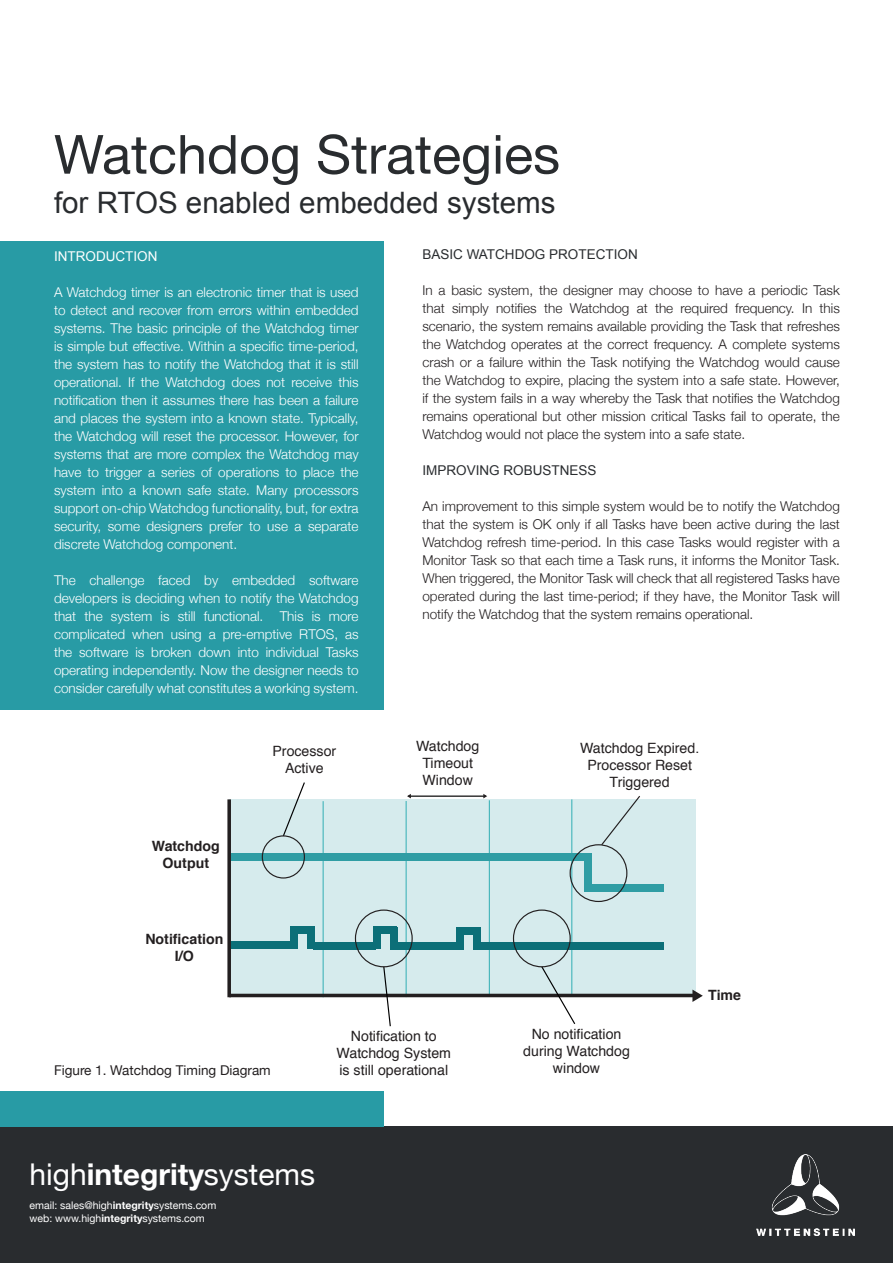
<style>
.page{position:relative;width:893px;height:1263px;background:#fff}
.page>*{position:absolute;margin:0;border:0;box-sizing:border-box;transform-origin:0 0}
.t1{font:54px "Helvetica Neue";color:#292c2f}
.t2{font:30px "Helvetica Neue";color:#fff}
.t3{font:29.55px "Arial";color:#292c2f}
.t4{font:14.1px/17px "Helvetica";color:#231f20;text-align:center}
.t5{font:700 14.1px/17px "Helvetica";color:#231f20;text-align:center}
.t6{font:300 13.5px/18px "Helvetica Neue";color:#fff;text-align:justify}
.t7{font:300 13.5px/18px "Helvetica Neue";color:#231f20;text-align:justify}
.t8{font:13.5px "Arial";color:#292c2f}
.t9{font:13.5px "Helvetica Neue";color:#231f20}
.t10{font:13.5px "Arial";color:#fff}
.t11{font:10.5px "Helvetica Neue";color:#fff}
.s1{font-weight:700}
</style>
<div class="page">
<div style="left:0;top:1127px;width:893px;height:136px;background:#292c2f"></div>
<div style="left:0;top:241px;width:384px;height:886px;background:#289ba5"></div>
<img style="left:757px;top:1154px;width:98px;height:81px">
<div style="left:0;top:711px;width:883px;height:380px;background:#fff"></div>
<div style="left:229px;top:799px;width:467px;height:196px;background:#d6ebed"></div>
<hr style="left:406px;top:801px;width:1px;height:196px;background:#49b7bc">
<hr style="left:571px;top:799px;width:1px;height:196px;background:#49b7bc">
<hr style="left:489px;top:800px;width:1px;height:196px;background:#49b7bc">
<hr style="left:323px;top:801px;width:1px;height:196px;background:#49b7bc">
<hr style="left:229px;top:994px;width:467px;height:3px;background:#231f20">
<svg style="left:227px;top:799px;width:4px;height:198px"></svg>
<svg style="left:283px;top:782px;width:22px;height:55px"></svg>
<svg style="left:382px;top:966px;width:10px;height:61px"></svg>
<hr style="left:408px;top:795px;width:78px;height:2px;background:#000001">
<svg style="left:540px;top:965px;width:36px;height:59px"></svg>
<svg style="left:692px;top:989px;width:11px;height:13px"></svg>
<svg style="left:483px;top:794px;width:4px;height:4px"></svg>
<svg style="left:407px;top:794px;width:4px;height:4px"></svg>
<div style="left:231px;top:853px;width:355px;height:7px;background:#2f9da4"></div>
<div style="left:585px;top:853px;width:7px;height:35px;background:#2f9da4"></div>
<div style="left:585px;top:884px;width:79px;height:7px;background:#2f9da4"></div>
<div style="left:231px;top:942px;width:63px;height:7px;background:#0c6f78"></div>
<div style="left:291px;top:926px;width:7px;height:23px;background:#0c6f78"></div>
<div style="left:307px;top:926px;width:7px;height:23px;background:#0c6f78"></div>
<div style="left:297px;top:926px;width:17px;height:7px;background:#0c6f78"></div>
<div style="left:313px;top:942px;width:63px;height:7px;background:#0c6f78"></div>
<div style="left:374px;top:926px;width:7px;height:23px;background:#0c6f78"></div>
<div style="left:390px;top:927px;width:7px;height:23px;background:#0c6f78"></div>
<div style="left:380px;top:926px;width:17px;height:7px;background:#0c6f78"></div>
<div style="left:397px;top:943px;width:63px;height:7px;background:#0c6f78"></div>
<div style="left:456px;top:927px;width:8px;height:23px;background:#0c6f78"></div>
<div style="left:473px;top:927px;width:7px;height:23px;background:#0c6f78"></div>
<div style="left:464px;top:927px;width:16px;height:7px;background:#0c6f78"></div>
<div style="left:480px;top:943px;width:184px;height:7px;background:#0c6f78"></div>
<div style="left:355px;top:909px;width:58px;height:58px;border:1px solid #231f20;border-radius:50%"></div>
<div style="left:262px;top:835px;width:43px;height:43px;border:1px solid #231f20;border-radius:50%"></div>
<div style="left:513px;top:909px;width:58px;height:58px;border:1px solid #231f20;border-radius:50%"></div>
<div style="left:570px;top:844px;width:57px;height:58px;border:1px solid #231f20;border-radius:50%"></div>
<svg style="left:600px;top:796px;width:40px;height:50px"></svg>
<p class="t1" style="left:54px;top:115px;width:508px">Watchdog Strategies</p>
<p class="t3" style="left:54px;top:183px;width:503px">for RTOS enabled embedded systems</p>
<p class="t10" style="left:54px;top:248px;width:105px">INTRODUCTION</p>
<p class="t6" style="left:54px;top:283px;width:306px">A Watchdog timer is an electronic timer that is used to detect and recover from errors within embedded systems. The basic principle of the Watchdog timer is simple but effective. Within a specific time-period, the system has to notify the Watchdog that it is still operational. If the Watchdog does not receive this notification then it assumes there has been a failure and places the system into a known state. Typically, the Watchdog will reset the processor. However, for systems that are more complex the Watchdog may have to trigger a series of operations to place the system into a known safe state. Many processors support on-chip Watchdog functionality, but, for extra security, some designers prefer to use a separate discrete Watchdog component.</p>
<p class="t6" style="left:54px;top:571px;width:306px">The challenge faced by embedded software developers is deciding when to notify the Watchdog that the system is still functional. This is more complicated when using a pre-emptive RTOS, as the software is broken down into individual Tasks operating independently. Now the designer needs to consider carefully what constitutes a working system.</p>
<p class="t8" style="left:422px;top:246px;width:217px">BASIC WATCHDOG PROTECTION</p>
<p class="t7" style="left:422px;top:281px;width:419px">In a basic system, the designer may choose to have a periodic Task that simply notifies the Watchdog at the required frequency. In this scenario, the system remains available providing the Task that refreshes the Watchdog operates at the correct frequency. A complete systems crash or a failure within the Task notifying the Watchdog would cause the Watchdog to expire, placing the system into a safe state. However, if the system fails in a way whereby the Task that notifies the Watchdog remains operational but other mission critical Tasks fail to operate, the Watchdog would not place the system into a safe state.</p>
<p class="t8" style="left:422px;top:462px;width:176px">IMPROVING ROBUSTNESS</p>
<p class="t7" style="left:422px;top:497px;width:419px">An improvement to this simple system would be to notify the Watchdog that the system is OK only if all Tasks have been active during the last Watchdog refresh time-period. In this case Tasks would register with a Monitor Task so that each time a Task runs, it informs the Monitor Task.<br>When triggered, the Monitor Task will check that all registered Tasks have operated during the last time-period; if they have, the Monitor Task will notify the Watchdog that the system remains operational.</p>
<p class="t5" style="left:152px;top:838px;width:69px">Watchdog<br>Output</p>
<p class="t4" style="left:272px;top:742px;width:65px">Processor<br>Active</p>
<p class="t4" style="left:416px;top:738px;width:65px">Watchdog<br>Timeout<br>Window</p>
<p class="t4" style="left:580px;top:740px;width:121px">Watchdog Expired.<br>Processor Reset<br>Triggered</p>
<p class="t5" style="left:145px;top:931px;width:79px">Notification<br>I/O</p>
<p class="t9" style="left:54px;top:1060px;width:218px">Figure 1. Watchdog Timing Diagram</p>
<p class="t4" style="left:337px;top:1028px;width:116px">Notification to<br>Watchdog System is still operational</p>
<p class="t4" style="left:523px;top:1026px;width:108px">No notification during Watchdog window</p>
<p class="t5" style="left:708px;top:986px;width:34px">Time</p>
<p class="t2" style="left:30px;top:1153px;width:287px">high<span class="s1">integrity</span>systems</p>
<p class="t11" style="left:30px;top:1198px;width:188px">email: sales@high<span class="s1">integrity</span>systems.com</p>
<p class="t11" style="left:30px;top:1210px;width:177px">web: www.high<span class="s1">integrity</span>systems.com</p>
</div>
